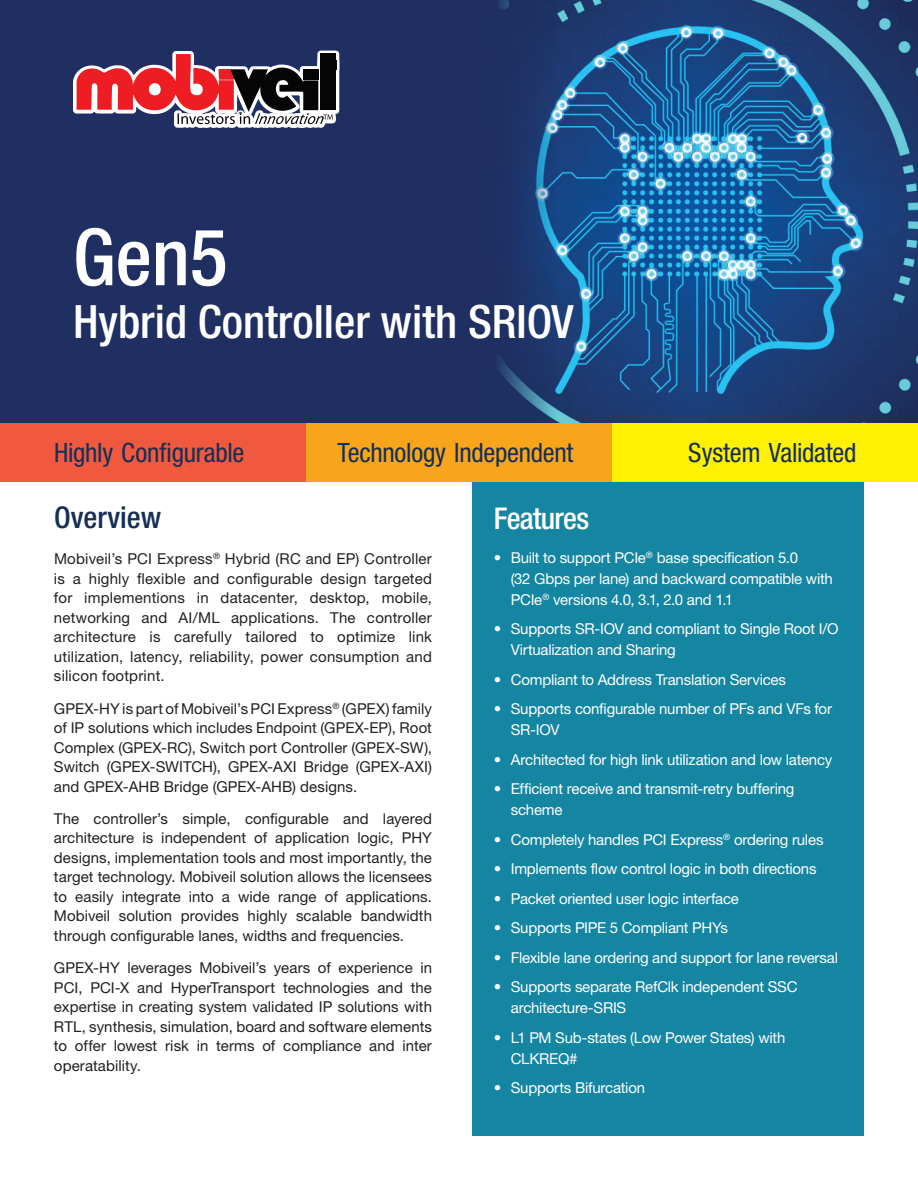
<style>
.page{position:relative;width:918px;height:1188px;background:#fff}
.page>*{position:absolute;margin:0;border:0;box-sizing:border-box;transform-origin:0 0}
.t1{font:500 condensed 78.9px "Helvetica Neue LT Pro";color:#fff}
.t2{font:500 condensed 46.05px "Helvetica Neue LT Pro";color:#fff}
.t3{font:500 condensed 30px "Helvetica Neue LT Pro";letter-spacing:-.025em;color:#fff}
.t4{font:500 condensed 30px "Helvetica Neue LT Pro";color:#152f56}
.t5{font:condensed 26.7px "Helvetica Neue LT Pro";letter-spacing:-.01em;color:#152f56}
.t6{font:15px/19.5px "Helvetica Neue LT Pro";letter-spacing:.005em;color:#231f20;text-align:justify}
.t7{font:15px/21px "Helvetica Neue LT Pro";letter-spacing:-.015em;color:#fff}
</style>
<div class="page">
<div style="left:0;top:0;width:918px;height:439px;background:#1f2f62"></div>
<img style="left:499px;top:0;width:419px;height:423px">
<div style="left:472px;top:482px;width:392px;height:654px;background:#1586a2"></div>
<svg style="left:73px;top:50px;width:267px;height:78px"></svg>
<div style="left:0;top:423px;width:306px;height:59px;background:#f0593e"></div>
<div style="left:306px;top:423px;width:306px;height:59px;background:#f9a51b"></div>
<div style="left:612px;top:423px;width:306px;height:59px;background:#fff101"></div>
<h1 class="t1" style="left:73px;top:210px;width:156px">Gen5</h1>
<h2 class="t2" style="left:73px;top:295px;width:502px">Hybrid Controller with SRIOV</h2>
<h3 class="t5" style="left:54px;top:437px;width:192px">Highly Configurable</h3>
<h3 class="t5" style="left:337px;top:437px;width:238px">Technology Independent</h3>
<h3 class="t5" style="left:688px;top:437px;width:170px">System Validated</h3>
<h3 class="t4" style="left:54px;top:499px;width:109px">Overview</h3>
<p class="t6" style="left:54px;top:549px;width:380px">Mobiveil’s PCI Express<sup>®</sup> Hybrid (RC and EP) Controller is a highly flexible and configurable design targeted for implementions in datacenter, desktop, mobile, networking and AI/ML applications. The controller architecture is carefully tailored to optimize link utilization, latency, reliability, power consumption and silicon footprint.</p>
<p class="t6" style="left:54px;top:698px;width:380px">GPEX-HY is part of Mobiveil’s PCI Express<sup>®</sup> (GPEX) family of IP solutions which includes Endpoint (GPEX-EP), Root Complex (GPEX-RC), Switch port Controller (GPEX-SW), Switch (GPEX-SWITCH), GPEX-AXI Bridge (GPEX-AXI) and GPEX-AHB Bridge (GPEX-AHB) designs.</p>
<p class="t6" style="left:54px;top:809px;width:380px">The controller’s simple, configurable and layered architecture is independent of application logic, PHY designs, implementation tools and most importantly, the target technology. Mobiveil solution allows the licensees to easily integrate into a wide range of applications.<br>Mobiveil solution provides highly scalable bandwidth through configurable lanes, widths and frequencies.</p>
<p class="t6" style="left:54px;top:958px;width:380px">GPEX-HY leverages Mobiveil’s years of experience in PCI, PCI-X and HyperTransport technologies and the expertise in creating system validated IP solutions with RTL, synthesis, simulation, board and software elements to offer lowest risk in terms of compliance and inter operatability.</p>
<h3 class="t3" style="left:494px;top:501px;width:97px">Features</h3>
<p class="t7" style="left:511px;top:547px;width:324px;text-indent:-17px">• Built to support PCIe<sup>®</sup> base specification 5.0<br>(32 Gbps per lane) and backward compatible with<br>PCIe<sup>®</sup> versions 4.0, 3.1, 2.0 and 1.1</p>
<p class="t7" style="left:511px;top:618px;width:329px;text-indent:-17px">• Supports SR-IOV and compliant to Single Root I/O<br>Virtualization and Sharing</p>
<p class="t7" style="left:494px;top:669px;width:294px">• Compliant to Address Translation Services</p>
<p class="t7" style="left:511px;top:698px;width:323px;text-indent:-17px">• Supports configurable number of PFs and VFs for<br>SR-IOV</p>
<p class="t7" style="left:494px;top:749px;width:340px">• Architected for high link utilization and low latency</p>
<p class="t7" style="left:511px;top:778px;width:285px;text-indent:-17px">• Efficient receive and transmit-retry buffering scheme</p>
<p class="t7" style="left:494px;top:829px;width:331px">• Completely handles PCI Express<sup>®</sup> ordering rules</p>
<p class="t7" style="left:494px;top:858px;width:324px">• Implements flow control logic in both directions</p>
<p class="t7" style="left:494px;top:888px;width:247px">• Packet oriented user logic interface</p>
<p class="t7" style="left:494px;top:917px;width:236px">• Supports PIPE 5 Compliant PHYs</p>
<p class="t7" style="left:494px;top:947px;width:346px">• Flexible lane ordering and support for lane reversal</p>
<p class="t7" style="left:511px;top:976px;width:288px;text-indent:-17px">• Supports separate RefClk independent SSC architecture-SRIS</p>
<p class="t7" style="left:511px;top:1027px;width:276px;text-indent:-17px">• L1 PM Sub-states (Low Power States) with<br>CLKREQ#</p>
<p class="t7" style="left:494px;top:1077px;width:153px">• Supports Bifurcation</p>
</div>
